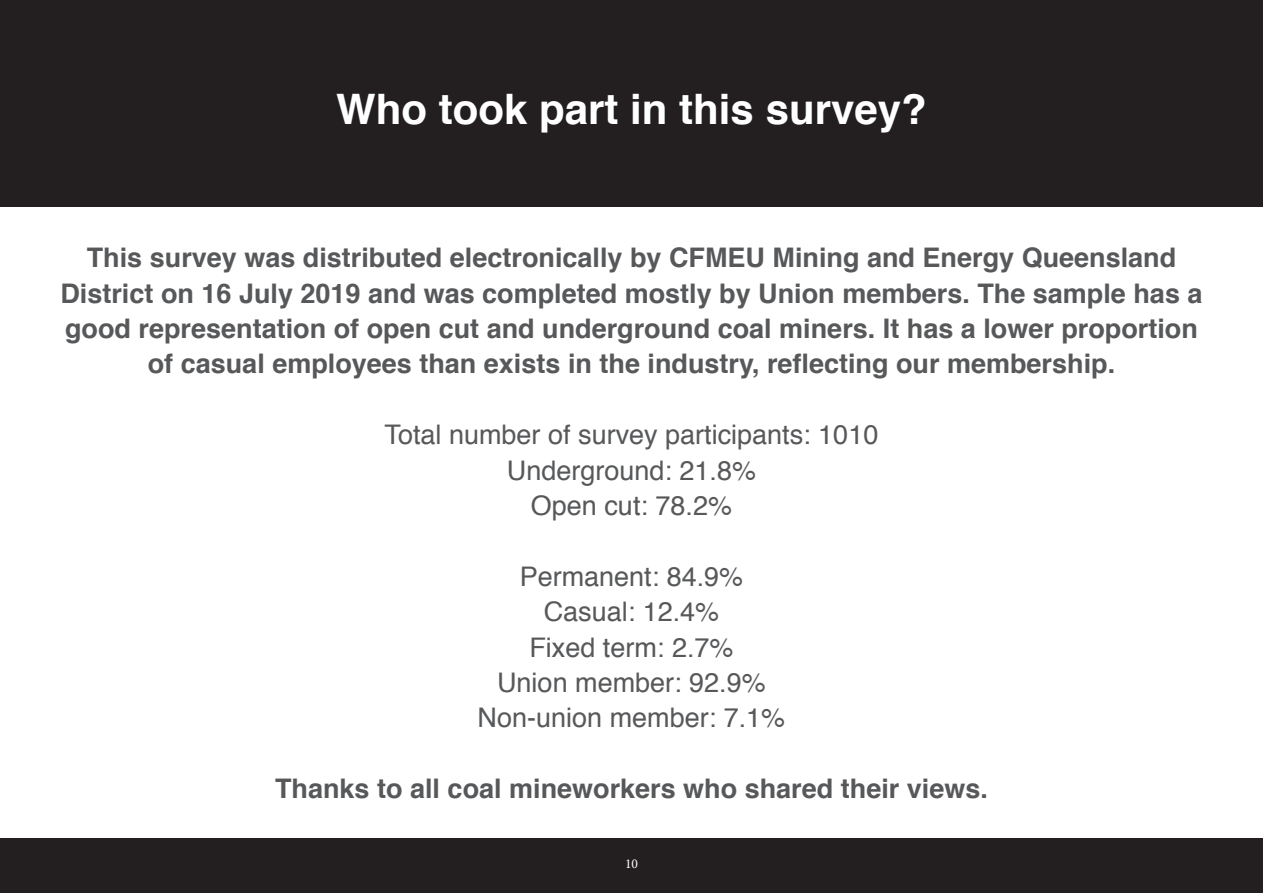
<style>
.page{position:relative;width:1263px;height:893px;background:#fff}
.page>*{position:absolute;margin:0;border:0;box-sizing:border-box;transform-origin:0 0}
.t1{font:700 42px "Helvetica";color:#fff}
.t2{font:700 27px/35.4px "Helvetica";color:#57585a;text-align:center}
.t3{font:27px/35.4px "Helvetica";color:#57585a;text-align:center}
.t4{font:13.5px "Minion Pro";color:#fff}
</style>
<div class="page">
<div style="left:0;top:0;width:1263px;height:206px;background:#231f20"></div>
<div style="left:0;top:839px;width:1263px;height:54px;background:#231f20"></div>
<h1 class="t1" style="left:336px;top:75px;width:592px">Who took part in this survey?</h1>
<p class="t2" style="left:60px;top:240px;width:1143px">This survey was distributed electronically by CFMEU Mining and Energy Queensland District on 16 July 2019 and was completed mostly by Union members. The sample has a good representation of open cut and underground coal miners. It has a lower proportion of casual employees than exists in the industry, reflecting our membership.</p>
<p class="t3" style="left:385px;top:418px;width:495px">Total number of survey participants: 1010<br>Underground: 21.8%<br>Open cut: 78.2%</p>
<p class="t3" style="left:478px;top:559px;width:309px">Permanent: 84.9%<br>Casual: 12.4%<br>Fixed term: 2.7%<br>Union member: 92.9%<br>Non-union member: 7.1%</p>
<p class="t2" style="left:275px;top:771px;width:714px">Thanks to all coal mineworkers who shared their views.</p>
<p class="t4" style="left:625px;top:854px;width:14px">10</p>
</div>
